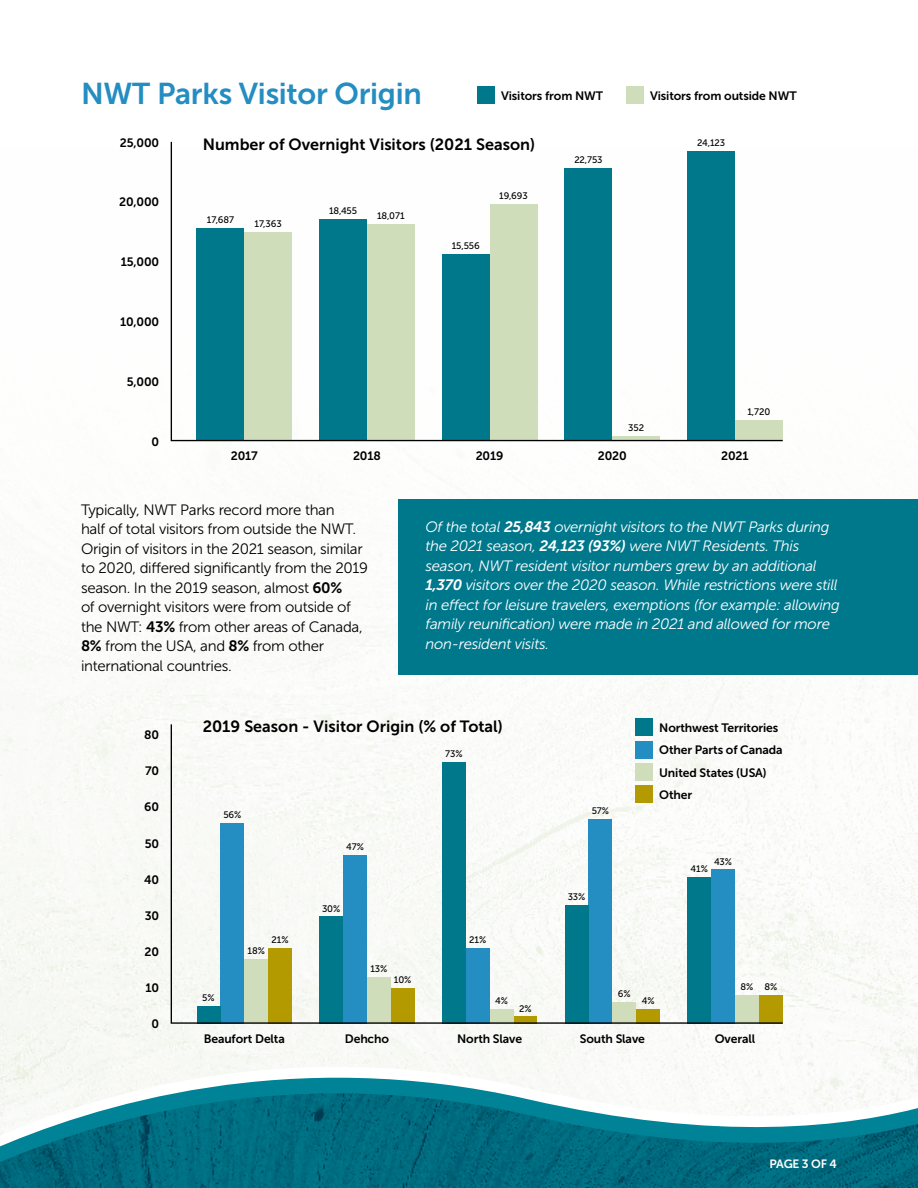
<style>
.page{position:relative;width:918px;height:1188px;background:#fff}
.page>*{position:absolute;margin:0;border:0;box-sizing:border-box;transform-origin:0 0}
.t1{font:30px "Museo Sans 700";letter-spacing:-.01em;color:#248dc1}
.t2{font:16.2px "Museo Sans 700";color:#000}
.t3{font:italic 15px/19.5px "Museo Sans 300";letter-spacing:-.02em;color:#fff}
.t4{font:15px/19.5px "Museo Sans 300";letter-spacing:-.02em;color:#000}
.t5{font:12.15px/22.4px "Museo Sans 700";letter-spacing:-.01em;color:#000}
.t6{font:12px "Museo Sans 700";letter-spacing:-.02em;color:#fff}
.t7{font:9.45px "Museo Sans 500";letter-spacing:-.01em;color:#000}
.s1{font-family:"Museo Sans 700"}
</style>
<div class="page">
<img style="left:0;top:499px;width:918px;height:482px">
<div style="left:0;top:981px;width:918px;height:53px;background:#f8f9f5"></div>
<svg style="left:0;top:1034px;width:916px;height:11px"></svg>
<div style="left:0;top:1045px;width:918px;height:16px;background:#f8faf6"></div>
<svg style="left:0;top:1061px;width:918px;height:32px"></svg>
<img style="left:0;top:1093px;width:918px;height:95px">
<svg style="left:170px;top:141px;width:613px;height:301px"></svg>
<div style="left:399px;top:500px;width:519px;height:175px;background:#00788c"></div>
<svg style="left:170px;top:723px;width:614px;height:301px"></svg>
<div style="left:635px;top:718px;width:18px;height:18px;background:#00788c"></div>
<div style="left:477px;top:86px;width:18px;height:18px;background:#00788c"></div>
<div style="left:626px;top:86px;width:18px;height:18px;background:#d0ddbb"></div>
<div style="left:635px;top:741px;width:18px;height:18px;background:#248dc1"></div>
<div style="left:635px;top:763px;width:18px;height:18px;background:#d0ddbb"></div>
<div style="left:635px;top:785px;width:18px;height:18px;background:#b29a00"></div>
<h1 class="t1" style="left:81px;top:76px;width:342px">NWT Parks Visitor Origin</h1>
<p class="t5" style="left:501px;top:84px;width:104px">Visitors from NWT</p>
<p class="t5" style="left:650px;top:84px;width:148px">Visitors from outside NWT</p>
<p class="t5" style="left:120px;top:131px;width:41px">25,000</p>
<p class="t5" style="left:119px;top:191px;width:41px">20,000</p>
<p class="t5" style="left:121px;top:251px;width:40px">15,000</p>
<p class="t5" style="left:120px;top:311px;width:41px">10,000</p>
<p class="t5" style="left:127px;top:371px;width:34px">5,000</p>
<p class="t5" style="left:152px;top:430px;width:9px">0</p>
<p class="t2" style="left:203px;top:135px;width:334px">Number of Overnight Visitors (2021 Season)</p>
<p class="t7" style="left:207px;top:215px;width:29px">17,687</p>
<p class="t7" style="left:255px;top:219px;width:29px">17,363</p>
<p class="t7" style="left:329px;top:206px;width:30px">18,455</p>
<p class="t7" style="left:377px;top:210px;width:29px">18,071</p>
<p class="t7" style="left:452px;top:241px;width:30px">15,556</p>
<p class="t7" style="left:499px;top:191px;width:30px">19,693</p>
<p class="t7" style="left:574px;top:154px;width:30px">22,753</p>
<p class="t7" style="left:697px;top:138px;width:30px">24,123</p>
<p class="t7" style="left:628px;top:423px;width:17px">352</p>
<p class="t7" style="left:747px;top:406px;width:24px">1,720</p>
<p class="t5" style="left:231px;top:445px;width:29px">2017</p>
<p class="t5" style="left:353px;top:445px;width:29px">2018</p>
<p class="t5" style="left:476px;top:445px;width:29px">2019</p>
<p class="t5" style="left:598px;top:445px;width:31px">2020</p>
<p class="t5" style="left:721px;top:445px;width:29px">2021</p>
<p class="t4" style="left:81px;top:500px;width:289px">Typically, NWT Parks record more than<br>half of total visitors from outside the NWT.<br>Origin of visitors in the 2021 season, similar to 2020, differed significantly from the 2019 season. In the 2019 season, almost <span class="s1">60%<br></span>of overnight visitors were from outside of the NWT: <span class="s1">43%</span> from other areas of Canada, <span class="s1">8%</span> from the USA, and <span class="s1">8%</span> from other international countries.</p>
<p class="t3" style="left:426px;top:517px;width:416px">Of the total <span class="s1">25,843</span> overnight visitors to the NWT Parks during the 2021 season, <span class="s1">24,123 (93%)</span> were NWT Residents. This season, NWT resident visitor numbers grew by an additional <span class="s1">1,370</span> visitors over the 2020 season. While restrictions were still in effect for leisure travelers, exemptions (for example: allowing family reunification) were made in 2021 and allowed for more non-resident visits.</p>
<p class="t5" style="left:144px;top:724px;width:16px">80</p>
<p class="t5" style="left:145px;top:760px;width:16px">70</p>
<p class="t5" style="left:144px;top:796px;width:16px">60</p>
<p class="t5" style="left:145px;top:832px;width:16px">50</p>
<p class="t5" style="left:144px;top:868px;width:17px">40</p>
<p class="t5" style="left:145px;top:905px;width:16px">30</p>
<p class="t5" style="left:145px;top:941px;width:16px">20</p>
<p class="t5" style="left:145px;top:977px;width:15px">10</p>
<p class="t5" style="left:152px;top:1013px;width:9px">0</p>
<p class="t2" style="left:203px;top:717px;width:302px">2019 Season - Visitor Origin (% of Total)</p>
<p class="t7" style="left:223px;top:810px;width:19px">56%</p>
<p class="t7" style="left:346px;top:842px;width:19px">47%</p>
<p class="t7" style="left:445px;top:749px;width:19px">73%</p>
<p class="t7" style="left:202px;top:992px;width:14px">5%</p>
<p class="t7" style="left:272px;top:935px;width:19px">21%</p>
<p class="t7" style="left:248px;top:946px;width:19px">18%</p>
<p class="t7" style="left:322px;top:903px;width:20px">30%</p>
<p class="t7" style="left:370px;top:964px;width:18px">13%</p>
<p class="t7" style="left:394px;top:974px;width:19px">10%</p>
<p class="t7" style="left:469px;top:935px;width:19px">21%</p>
<p class="t7" style="left:495px;top:996px;width:14px">4%</p>
<p class="t7" style="left:519px;top:1003px;width:14px">2%</p>
<p class="t7" style="left:592px;top:806px;width:19px">57%</p>
<p class="t7" style="left:568px;top:892px;width:19px">33%</p>
<p class="t5" style="left:659px;top:717px;width:121px">Northwest Territories</p>
<p class="t5" style="left:659px;top:739px;width:125px">Other Parts of Canada<br>United States (USA)<br>Other</p>
<p class="t7" style="left:714px;top:856px;width:20px">43%</p>
<p class="t7" style="left:691px;top:863px;width:19px">41%</p>
<p class="t7" style="left:618px;top:989px;width:14px">6%</p>
<p class="t7" style="left:642px;top:996px;width:14px">4%</p>
<p class="t7" style="left:741px;top:982px;width:38px">8% 8%</p>
<p class="t5" style="left:204px;top:1028px;width:83px">Beaufort Delta</p>
<p class="t5" style="left:345px;top:1028px;width:46px">Dehcho</p>
<p class="t5" style="left:457px;top:1028px;width:67px">North Slave</p>
<p class="t5" style="left:580px;top:1028px;width:67px">South Slave</p>
<p class="t5" style="left:715px;top:1028px;width:42px">Overall</p>
<p class="t6" style="left:769px;top:1157px;width:69px">PAGE 3 OF 4</p>
</div>
